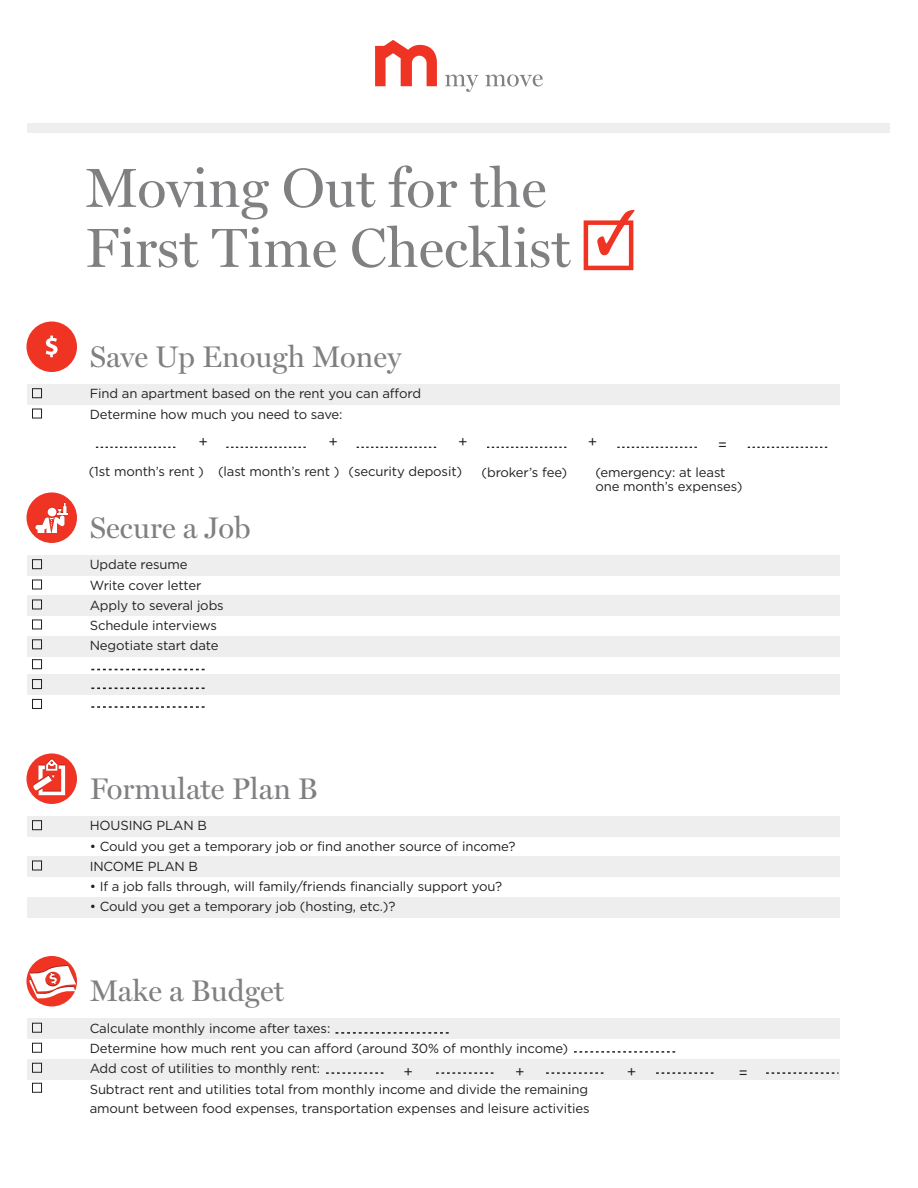
<style>
.page{position:relative;width:918px;height:1188px;background:#fff}
.page>*{position:absolute;margin:0;border:0;box-sizing:border-box;transform-origin:0 0}
.t1{font:55.5px/60px "Miller Display Roman";color:#808083}
.t2{font:30px "Miller Display Roman";color:#808083}
.t3{font:15px "Gotham";color:#231f20}
.t4{font:13.2px/20.2px "Gotham";letter-spacing:-.01em;color:#231f20}
</style>
<div class="page">
<div style="left:27px;top:123px;width:862px;height:10px;background:#eeeeef"></div>
<svg style="left:445px;top:75px;width:34px;height:17px"></svg>
<svg style="left:485px;top:75px;width:58px;height:12px"></svg>
<svg style="left:375px;top:40px;width:62px;height:46px"></svg>
<div style="left:584px;top:220px;width:49px;height:50px;border:4px solid #ef3424"></div>
<div style="left:27px;top:492px;width:50px;height:51px;background:#ef3424;border-radius:50%"></div>
<div style="left:27px;top:555px;width:813px;height:21px;background:#eeeeef"></div>
<div style="left:27px;top:596px;width:813px;height:20px;background:#eeeeef"></div>
<div style="left:27px;top:675px;width:813px;height:20px;background:#eeeeef"></div>
<div style="left:27px;top:636px;width:813px;height:21px;background:#eeeeef"></div>
<div style="left:32px;top:559px;width:10px;height:10px;border:1px solid #231f20"></div>
<div style="left:32px;top:580px;width:10px;height:9px;border:1px solid #231f20"></div>
<div style="left:32px;top:600px;width:10px;height:9px;border:1px solid #231f20"></div>
<div style="left:32px;top:620px;width:10px;height:9px;border:1px solid #231f20"></div>
<div style="left:32px;top:640px;width:10px;height:9px;border:1px solid #231f20"></div>
<div style="left:32px;top:659px;width:10px;height:10px;border:1px solid #231f20"></div>
<div style="left:32px;top:679px;width:10px;height:10px;border:1px solid #231f20"></div>
<div style="left:32px;top:699px;width:10px;height:10px;border:1px solid #231f20"></div>
<svg style="left:35px;top:502px;width:33px;height:31px"></svg>
<div style="left:27px;top:753px;width:50px;height:51px;background:#ef3424;border-radius:50%"></div>
<div style="left:27px;top:816px;width:813px;height:21px;background:#eeeeef"></div>
<div style="left:27px;top:857px;width:813px;height:20px;background:#eeeeef"></div>
<div style="left:27px;top:897px;width:813px;height:21px;background:#eeeeef"></div>
<div style="left:32px;top:820px;width:10px;height:10px;border:1px solid #231f20"></div>
<div style="left:32px;top:861px;width:10px;height:9px;border:1px solid #231f20"></div>
<svg style="left:33px;top:759px;width:32px;height:36px"></svg>
<div style="left:27px;top:321px;width:50px;height:51px;background:#ef3424;border-radius:50%"></div>
<svg style="left:46px;top:336px;width:12px;height:21px"></svg>
<div style="left:27px;top:384px;width:813px;height:21px;background:#eeeeef"></div>
<div style="left:32px;top:389px;width:10px;height:9px;border:1px solid #231f20"></div>
<div style="left:32px;top:409px;width:10px;height:9px;border:1px solid #231f20"></div>
<svg style="left:96px;top:447px;width:80px;height:1px"></svg>
<svg style="left:226px;top:447px;width:80px;height:1px"></svg>
<svg style="left:357px;top:447px;width:79px;height:1px"></svg>
<svg style="left:487px;top:447px;width:80px;height:1px"></svg>
<svg style="left:617px;top:447px;width:80px;height:1px"></svg>
<svg style="left:748px;top:447px;width:79px;height:1px"></svg>
<div style="left:27px;top:956px;width:50px;height:50px;background:#ef3424;border-radius:50%"></div>
<div style="left:27px;top:1019px;width:813px;height:20px;background:#eeeeef"></div>
<div style="left:27px;top:1059px;width:813px;height:21px;background:#eeeeef"></div>
<div style="left:32px;top:1023px;width:10px;height:9px;border:1px solid #231f20"></div>
<div style="left:32px;top:1043px;width:10px;height:9px;border:1px solid #231f20"></div>
<div style="left:32px;top:1063px;width:10px;height:9px;border:1px solid #231f20"></div>
<div style="left:32px;top:1083px;width:10px;height:9px;border:1px solid #231f20"></div>
<svg style="left:766px;top:1072px;width:72px;height:2px"></svg>
<svg style="left:326px;top:1072px;width:58px;height:2px"></svg>
<svg style="left:436px;top:1072px;width:58px;height:2px"></svg>
<svg style="left:546px;top:1072px;width:58px;height:2px"></svg>
<svg style="left:656px;top:1072px;width:58px;height:2px"></svg>
<svg style="left:336px;top:1032px;width:113px;height:2px"></svg>
<svg style="left:91px;top:669px;width:114px;height:1px"></svg>
<svg style="left:91px;top:687px;width:114px;height:2px"></svg>
<svg style="left:91px;top:706px;width:114px;height:2px"></svg>
<svg style="left:574px;top:1051px;width:102px;height:2px"></svg>
<svg style="left:29px;top:965px;width:47px;height:35px"></svg>
<svg style="left:597px;top:220px;width:37px;height:35px"></svg>
<h1 class="t1" style="left:85px;top:158px;width:487px">Moving Out for the<br>First Time Checklist</h1>
<h2 class="t2" style="left:90px;top:339px;width:313px">Save Up Enough Money</h2>
<p class="t4" style="left:90px;top:383px;width:333px">Find an apartment based on the rent you can afford<br>Determine how much you need to save:</p>
<p class="t3" style="left:199px;top:433px;width:11px">+</p>
<p class="t3" style="left:328px;top:433px;width:11px">+</p>
<p class="t3" style="left:458px;top:433px;width:11px">+</p>
<p class="t3" style="left:588px;top:433px;width:11px">+</p>
<p class="t3" style="left:718px;top:437px;width:11px">=</p>
<p class="t4" style="left:89px;top:461px;width:375px">(1st month’s rent ) (last month’s rent ) (security deposit)</p>
<p class="t4" style="left:482px;top:462px;width:87px">(broker’s fee)</p>
<p class="t4" style="left:595px;top:465px;width:149px;line-height:14.2px">(emergency: at least one month’s expenses)</p>
<h2 class="t2" style="left:90px;top:510px;width:163px">Secure a Job</h2>
<p class="t4" style="left:90px;top:554px;width:136px">Update resume<br>Write cover letter<br>Apply to several jobs<br>Schedule interviews<br>Negotiate start date</p>
<h2 class="t2" style="left:90px;top:771px;width:230px">Formulate Plan B</h2>
<p class="t4" style="left:90px;top:815px;width:119px">HOUSING PLAN B</p>
<p class="t4" style="left:90px;top:836px;width:427px">• Could you get a temporary job or find another source of income?<br>INCOME PLAN B</p>
<p class="t4" style="left:90px;top:876px;width:414px">• If a job falls through, will family/friends financially support you?</p>
<p class="t4" style="left:90px;top:896px;width:307px">• Could you get a temporary job (hosting, etc.)?</p>
<h2 class="t2" style="left:90px;top:973px;width:196px">Make a Budget</h2>
<p class="t4" style="left:90px;top:1018px;width:502px">Calculate monthly income after taxes:<br>Determine how much rent you can afford (around 30% of monthly income)<br>Add cost of utilities to monthly rent:<br>Subtract rent and utilities total from monthly income and divide the remaining amount between food expenses, transportation expenses and leisure activities</p>
<p class="t3" style="left:404px;top:1064px;width:11px">+</p>
<p class="t3" style="left:515px;top:1064px;width:11px">+</p>
<p class="t3" style="left:627px;top:1064px;width:11px">+</p>
<p class="t3" style="left:739px;top:1065px;width:11px">=</p>
</div>
